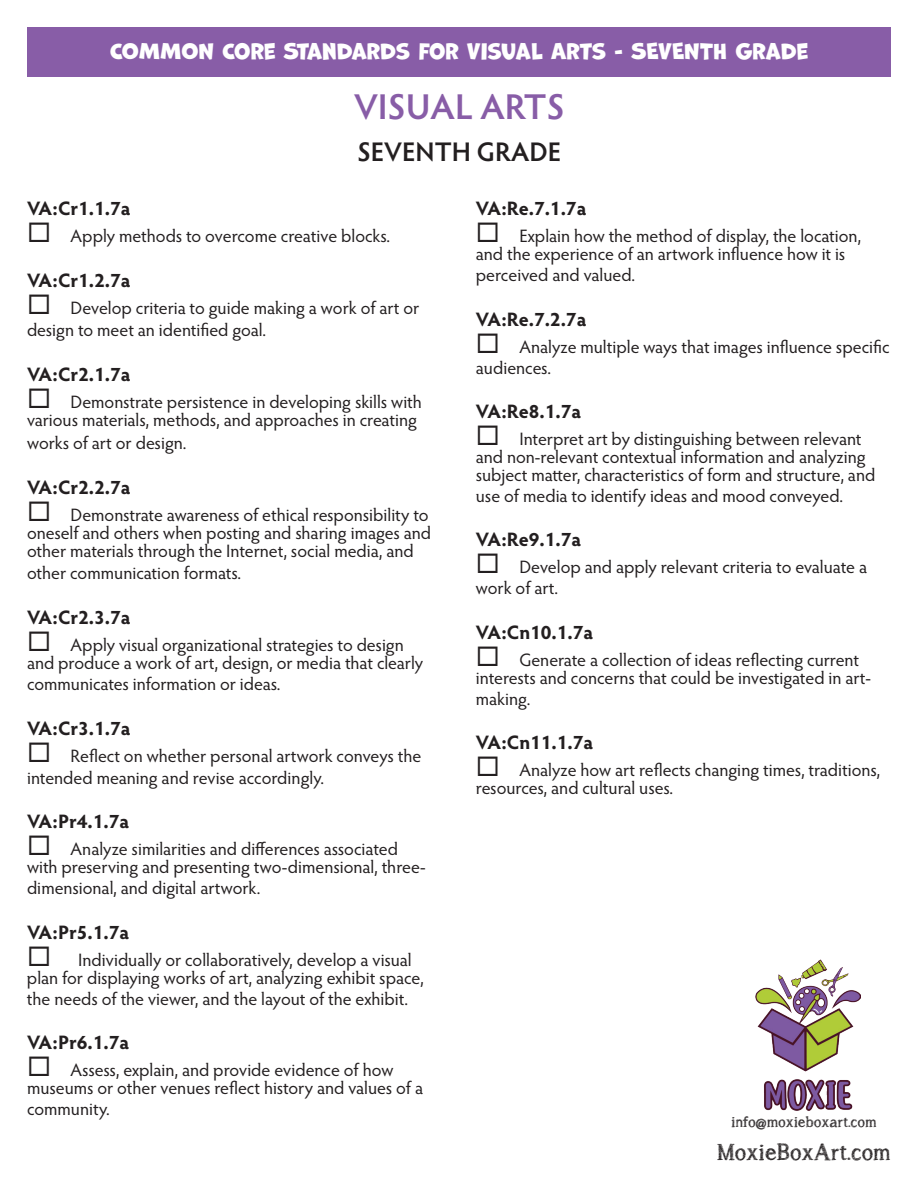
<style>
.page{position:relative;width:918px;height:1188px;background:#fff}
.page>*{position:absolute;margin:0;border:0;box-sizing:border-box;transform-origin:0 0}
.t1{font:600 36px "Hypatia Sans Pro";color:#885da7}
.t2{font:27.6px "A Songfor Jennifer";letter-spacing:.025em;color:#231f20}
.t3{font:600 27px "Hypatia Sans Pro";color:#231f20}
.t4{font:21px "Marvin";color:#fff}
.t5{font:700 19.5px "Hypatia Sans Pro";color:#231f20}
.t6{font:18px/18px "Hypatia Sans Pro";color:#231f20}
.t7{font:18px "A Songfor Jennifer";letter-spacing:.025em;color:#231f20}
</style>
<div class="page">
<div style="left:27px;top:28px;width:864px;height:49px;background:#885da7"></div>
<img style="left:755px;top:960px;width:106px;height:151px">
<p class="t4" style="left:110px;top:39px;width:699px">COMMON CORE STANDARDS FOR VISUAL ARTS - SEVENTH GRADE</p>
<h1 class="t1" style="left:354px;top:82px;width:212px">VISUAL ARTS</h1>
<h3 class="t3" style="left:357px;top:133px;width:205px">SEVENTH GRADE</h3>
<p class="t5" style="left:27px;top:195px;width:105px">VA:Cr1.1.7a</p>
<p class="t6" style="left:27px;top:226px;width:365px">◻ Apply methods to overcome creative blocks.</p>
<p class="t5" style="left:27px;top:267px;width:105px">VA:Cr1.2.7a</p>
<p class="t6" style="left:27px;top:297px;width:394px;line-height:21.6px">◻ Develop criteria to guide making a work of art or design to meet an identified goal.</p>
<p class="t5" style="left:27px;top:360px;width:105px">VA:Cr2.1.7a</p>
<p class="t6" style="left:27px;top:392px;width:396px">◻ Demonstrate persistence in developing skills with various materials, methods, and approaches in creating</p>
<p class="t6" style="left:27px;top:433px;width:161px">works of art or design.</p>
<p class="t5" style="left:27px;top:474px;width:105px">VA:Cr2.2.7a</p>
<p class="t6" style="left:27px;top:505px;width:406px">◻ Demonstrate awareness of ethical responsibility to oneself and others when posting and sharing images and other materials through the Internet, social media, and</p>
<p class="t6" style="left:27px;top:563px;width:216px">other communication formats.</p>
<p class="t5" style="left:27px;top:603px;width:105px">VA:Cr2.3.7a</p>
<p class="t6" style="left:27px;top:635px;width:398px">◻ Apply visual organizational strategies to design and produce a work of art, design, or media that clearly</p>
<p class="t6" style="left:27px;top:675px;width:255px">communicates information or ideas.</p>
<p class="t5" style="left:27px;top:715px;width:105px">VA:Cr3.1.7a</p>
<p class="t6" style="left:27px;top:745px;width:396px;line-height:21.6px">◻ Reflect on whether personal artwork conveys the intended meaning and revise accordingly.</p>
<p class="t5" style="left:27px;top:808px;width:104px">VA:Pr4.1.7a</p>
<p class="t6" style="left:27px;top:840px;width:400px">◻ Analyze similarities and differences associated with preserving and presenting two-dimensional, three-</p>
<p class="t6" style="left:27px;top:879px;width:235px">dimensional, and digital artwork.</p>
<p class="t5" style="left:27px;top:918px;width:104px">VA:Pr5.1.7a</p>
<p class="t6" style="left:27px;top:950px;width:398px">◻ Individually or collaboratively, develop a visual plan for displaying works of art, analyzing exhibit space,</p>
<p class="t6" style="left:27px;top:989px;width:383px">the needs of the viewer, and the layout of the exhibit.</p>
<p class="t5" style="left:27px;top:1029px;width:104px">VA:Pr6.1.7a</p>
<p class="t6" style="left:27px;top:1060px;width:398px">◻ Assess, explain, and provide evidence of how museums or other venues reflect history and values of a</p>
<p class="t6" style="left:27px;top:1099px;width:84px">community.</p>
<p class="t5" style="left:476px;top:195px;width:112px">VA:Re.7.1.7a</p>
<p class="t6" style="left:476px;top:226px;width:387px">◻ Explain how the method of display, the location, and the experience of an artwork influence how it is</p>
<p class="t6" style="left:476px;top:265px;width:161px">perceived and valued.</p>
<p class="t5" style="left:476px;top:305px;width:112px">VA:Re.7.2.7a</p>
<p class="t6" style="left:476px;top:335px;width:415px;line-height:21px">◻ Analyze multiple ways that images influence specific audiences.</p>
<p class="t5" style="left:476px;top:397px;width:107px">VA:Re8.1.7a</p>
<p class="t6" style="left:476px;top:429px;width:401px">◻ Interpret art by distinguishing between relevant and non-relevant contextual information and analyzing subject matter, characteristics of form and structure, and</p>
<p class="t6" style="left:476px;top:486px;width:369px">use of media to identify ideas and mood conveyed.</p>
<p class="t5" style="left:476px;top:526px;width:107px">VA:Re9.1.7a</p>
<p class="t6" style="left:476px;top:556px;width:393px;line-height:21px">◻ Develop and apply relevant criteria to evaluate a work of art.</p>
<p class="t5" style="left:476px;top:618px;width:119px">VA:Cn10.1.7a</p>
<p class="t6" style="left:476px;top:650px;width:397px">◻ Generate a collection of ideas reflecting current interests and concerns that could be investigated in art-</p>
<p class="t6" style="left:476px;top:689px;width:56px">making.</p>
<p class="t5" style="left:476px;top:729px;width:119px">VA:Cn11.1.7a</p>
<p class="t6" style="left:476px;top:760px;width:406px">◻ Analyze how art reflects changing times, traditions, resources, and cultural uses.</p>
<p class="t7" style="left:731px;top:1113px;width:147px">info@moxieboxart.com</p>
<h2 class="t2" style="left:717px;top:1137px;width:175px">MoxieBoxArt.com</h2>
</div>
